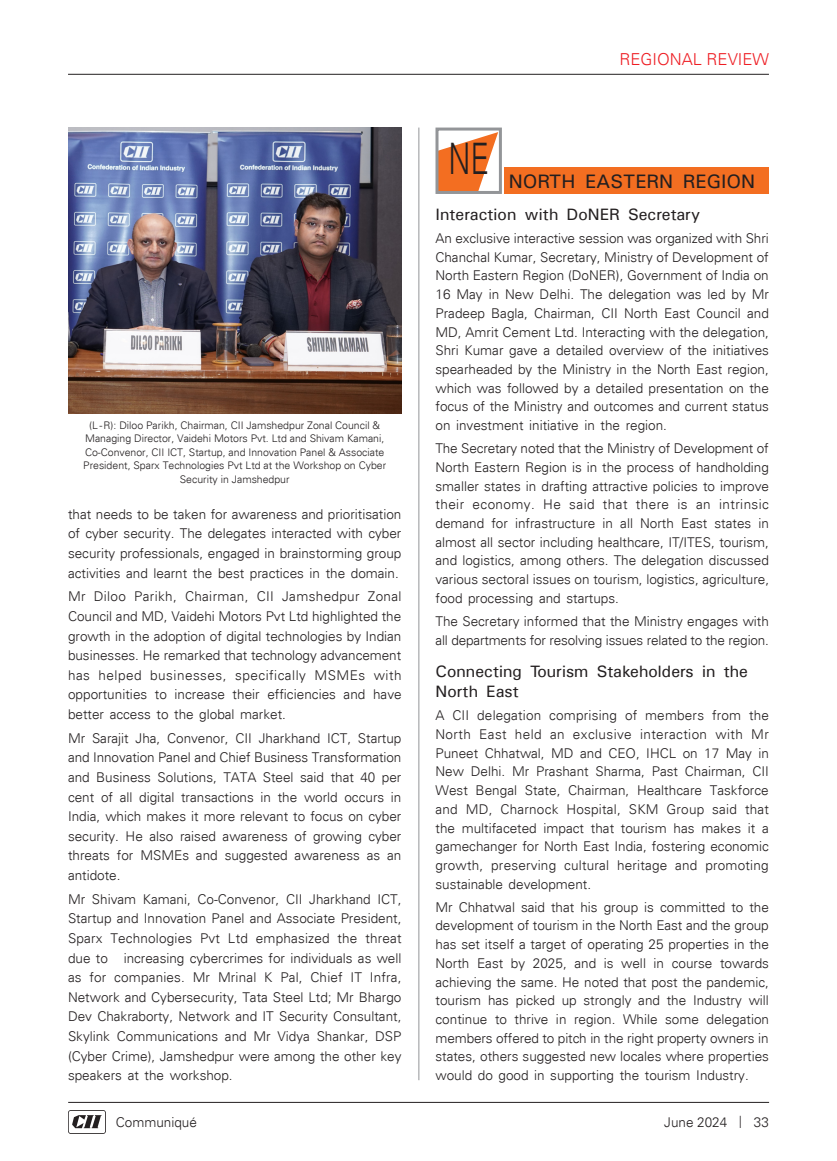
<style>
.page{position:relative;width:837px;height:1161px;background:#fff}
.page>*{position:absolute;margin:0;border:0;box-sizing:border-box;transform-origin:0 0}
.Comm_Running{font:300 43.5px "Univers";color:#231f20;scale:.7 1}
.Comm_Running-2{font:19.5px "Univers";color:#231f20}
.cov-subHeading{font:16.5px/20px "Univers";color:#231f20}
.Sector{font:300 16.5px "Univers";color:#ee1d23}
.Comm_Running-3{font:300 13.5px/18.8px "Univers";color:#231f20;text-align:justify}
.comm-caption{font:300 10.5px/13.5px "Univers";color:#231f20;text-align:center}
.s1{font-size:12px}
</style>
<div class="page">
<img style="left:68px;top:1111px;width:38px;height:23px">
<hr style="left:68px;top:1102px;width:701px;height:1px;background:#231f20">
<hr style="left:68px;top:74px;width:701px;height:1px;background:#231f20">
<img style="left:68px;top:128px;width:333px;height:286px">
<div style="left:505px;top:168px;width:264px;height:26px;background:#f36e21"></div>
<svg style="left:440px;top:132px;width:58px;height:58px"></svg>
<div style="left:436px;top:128px;width:66px;height:66px;border:3px solid #939598"></div>
<hr style="left:418px;top:128px;width:1px;height:952px;background:#939598">
<p class="comm-caption" style="left:83px;top:418px;width:304px">(L-R): Diloo Parikh, Chairman, CII Jamshedpur Zonal Council &amp; Managing Director, Vaidehi Motors Pvt. Ltd and Shivam Kamani, Co‑Convenor, CII ICT, Startup, and Innovation Panel &amp; Associate President, Sparx Technologies Pvt Ltd at the Workshop on Cyber Security in Jamshedpur</p>
<p class="Comm_Running-3" style="left:68px;top:504px;width:335px;line-height:19.6px">that needs to be taken for awareness and prioritisation of cyber security. The delegates interacted with cyber security professionals, engaged in brainstorming group activities and learnt the best practices in the domain.</p>
<p class="Comm_Running-3" style="left:68px;top:587px;width:335px;line-height:19.6px">Mr Diloo Parikh, Chairman, CII Jamshedpur Zonal Council and MD, Vaidehi Motors Pvt Ltd highlighted the growth in the adoption of digital technologies by Indian businesses. He remarked that technology advancement has helped businesses, specifically MSMEs with opportunities to increase their efficiencies and have better access to the global market.</p>
<p class="Comm_Running-3" style="left:68px;top:728px;width:335px;line-height:19.6px">Mr Sarajit Jha, Convenor, CII Jharkhand ICT, Startup and Innovation Panel and Chief Business Transformation and Business Solutions, TATA Steel said that 40 per cent of all digital transactions in the world occurs in India, which makes it more relevant to focus on cyber security. He also raised awareness of growing cyber threats for MSMEs and suggested awareness as an antidote.</p>
<p class="Comm_Running-3" style="left:68px;top:889px;width:335px;line-height:19.6px">Mr Shivam Kamani, Co-Convenor, CII Jharkhand ICT, Startup and Innovation Panel and Associate President, Sparx Technologies Pvt Ltd emphasized the threat due to increasing cybercrimes for individuals as well as for companies. Mr Mrinal K Pal, Chief IT Infra, Network and Cybersecurity, Tata Steel Ltd; Mr Bhargo Dev Chakraborty, Network and IT Security Consultant, Skylink Communications and Mr Vidya Shankar, DSP (Cyber Crime), Jamshedpur were among the other key speakers at the workshop.</p>
<p class="Sector" style="left:620px;top:50px;width:151px">REGIONAL REVIEW</p>
<p class="Comm_Running" style="left:448px;top:133px;width:59px">NE</p>
<p class="Comm_Running-2" style="left:509px;top:169px;width:248px">NORTH EASTERN REGION</p>
<p class="cov-subHeading" style="left:436px;top:204px;width:266px">Interaction with DoNER Secretary</p>
<p class="Comm_Running-3" style="left:436px;top:229px;width:335px">An exclusive interactive session was organized with Shri Chanchal Kumar, Secretary, Ministry of Development of North Eastern Region (DoNER), Government of India on 16 May in New Delhi. The delegation was led by Mr Pradeep Bagla, Chairman, CII North East Council and MD, Amrit Cement Ltd. Interacting with the delegation, Shri Kumar gave a detailed overview of the initiatives spearheaded by the Ministry in the North East region, which was followed by a detailed presentation on the focus of the Ministry and outcomes and current status on investment initiative in the region.</p>
<p class="Comm_Running-3" style="left:436px;top:439px;width:335px">The Secretary noted that the Ministry of Development of North Eastern Region is in the process of handholding smaller states in drafting attractive policies to improve their economy. He said that there is an intrinsic demand for infrastructure in all North East states in almost all sector including healthcare, IT/ITES, tourism, and logistics, among others. The delegation discussed various sectoral issues on tourism, logistics, agriculture, food processing and startups.</p>
<p class="Comm_Running-3" style="left:436px;top:612px;width:335px">The Secretary informed that the Ministry engages with all departments for resolving issues related to the region.</p>
<p class="cov-subHeading" style="left:436px;top:661px;width:314px">Connecting Tourism Stakeholders in the<br>North East</p>
<p class="Comm_Running-3" style="left:436px;top:706px;width:335px">A CII delegation comprising of members from the North East held an exclusive interaction with Mr Puneet Chhatwal, MD and CEO, IHCL on 17 May in New Delhi. Mr Prashant Sharma, Past Chairman, CII West Bengal State, Chairman, Healthcare Taskforce and MD, Charnock Hospital, SKM Group said that the multifaceted impact that tourism has makes it a gamechanger for North East India, fostering economic growth, preserving cultural heritage and promoting sustainable development.</p>
<p class="Comm_Running-3" style="left:436px;top:898px;width:335px">Mr Chhatwal said that his group is committed to the development of tourism in the North East and the group has set itself a target of operating 25 properties in the North East by 2025, and is well in course towards achieving the same. He noted that post the pandemic, tourism has picked up strongly and the Industry will continue to thrive in region. While some delegation members offered to pitch in the right property owners in states, others suggested new locales where properties would do good in supporting the tourism Industry.</p>
<p class="Comm_Running-3" style="left:116px;top:1113px;width:83px">Communiqué</p>
<p class="Comm_Running-3" style="left:664px;top:1113px;width:106px">June 2024 <span class="s1">|</span> 33</p>
</div>
